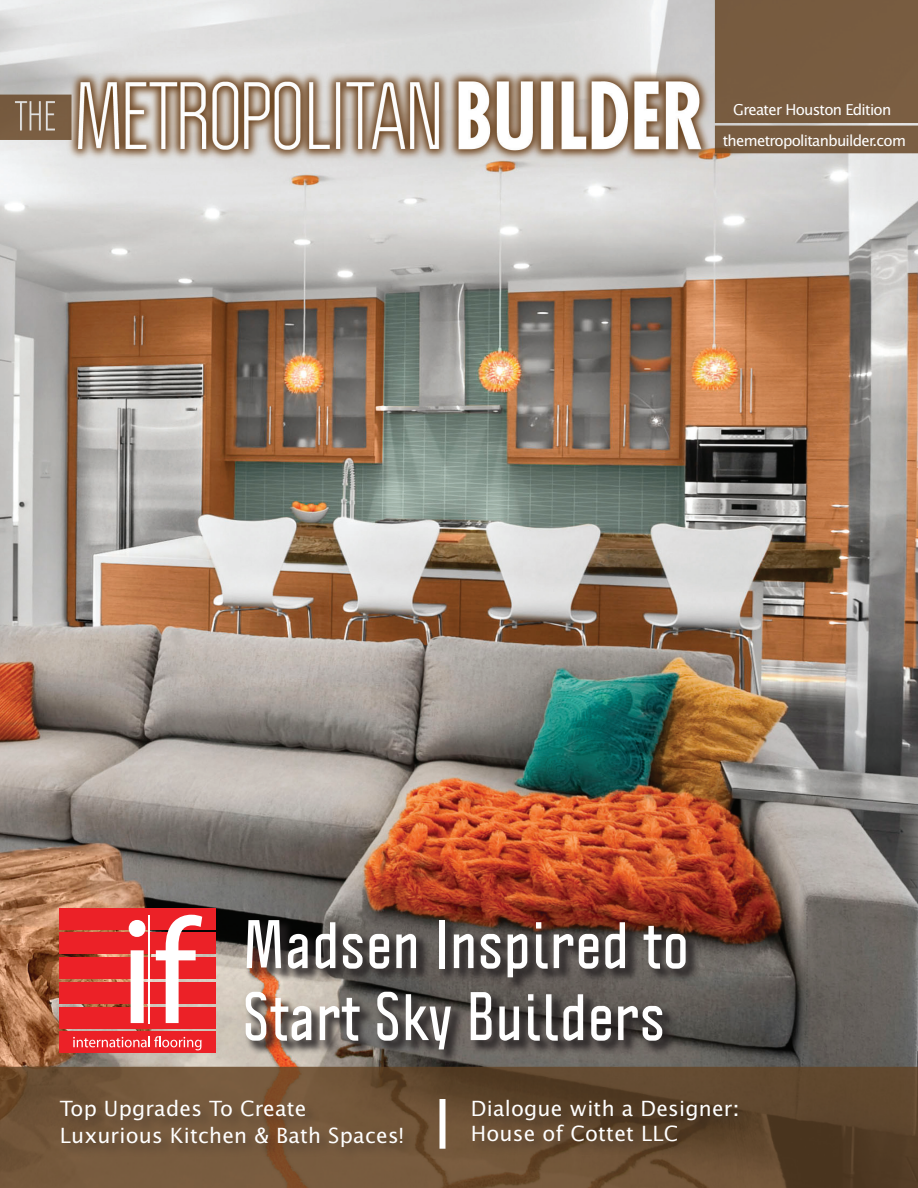
<style>
.page{position:relative;width:918px;height:1188px;background:#fff}
.page>*{position:absolute;margin:0;border:0;box-sizing:border-box;transform-origin:0 0}
.Body_Copy{font:700 60px/72px "Politica";letter-spacing:.025em;color:#fff}
.Small_Headlines{font:21px/27px "Lucida Sans";letter-spacing:.01em;color:#fff}
.Table_of_Contents{font:21px "Lucida Sans";letter-spacing:.01em;color:#fff}
.t1{font:15px "Lucida Sans";letter-spacing:-.05em;color:#fff}
</style>
<div class="page">
<img style="left:0;top:0;width:918px;height:1188px">
<div style="left:245px;top:919px;width:455px;height:145px;background:#231f20;opacity:.8"></div>
<div style="left:59px;top:908px;width:157px;height:21px;background:#ec2127"></div>
<div style="left:59px;top:933px;width:157px;height:21px;background:#ec2127"></div>
<div style="left:59px;top:958px;width:157px;height:21px;background:#ec2127"></div>
<div style="left:59px;top:982px;width:157px;height:21px;background:#ec2127"></div>
<div style="left:59px;top:1007px;width:157px;height:21px;background:#ec2127"></div>
<div style="left:59px;top:1032px;width:157px;height:21px;background:#ec2127"></div>
<hr style="left:148px;top:915px;width:2px;height:109px;background:#fff">
<svg style="left:73px;top:1036px;width:129px;height:14px"></svg>
<svg style="left:129px;top:920px;width:16px;height:103px"></svg>
<svg style="left:156px;top:915px;width:46px;height:108px"></svg>
<div style="left:60px;top:1099px;width:692px;height:63px;background:#231f20;opacity:.4"></div>
<div style="left:440px;top:1099px;width:6px;height:50px;background:#fff"></div>
<p class="t1" style="left:733px;top:101px;width:160px">Greater Houston Edition</p>
<p class="t1" style="left:723px;top:132px;width:185px">themetropolitanbuilder.com</p>
<p class="Body_Copy" style="left:243px;top:908px;width:447px">Madsen Inspired to<br>Start Sky Builders</p>
<p class="Small_Headlines" style="left:60px;top:1096px;width:345px">Top Upgrades To Create<br>Luxurious Kitchen &amp; Bath Spaces!</p>
<p class="Table_of_Contents" style="left:471px;top:1097px;width:270px">Dialogue with a Designer:</p>
<p class="Small_Headlines" style="left:471px;top:1121px;width:209px">House of Cottet LLC</p>
</div>
